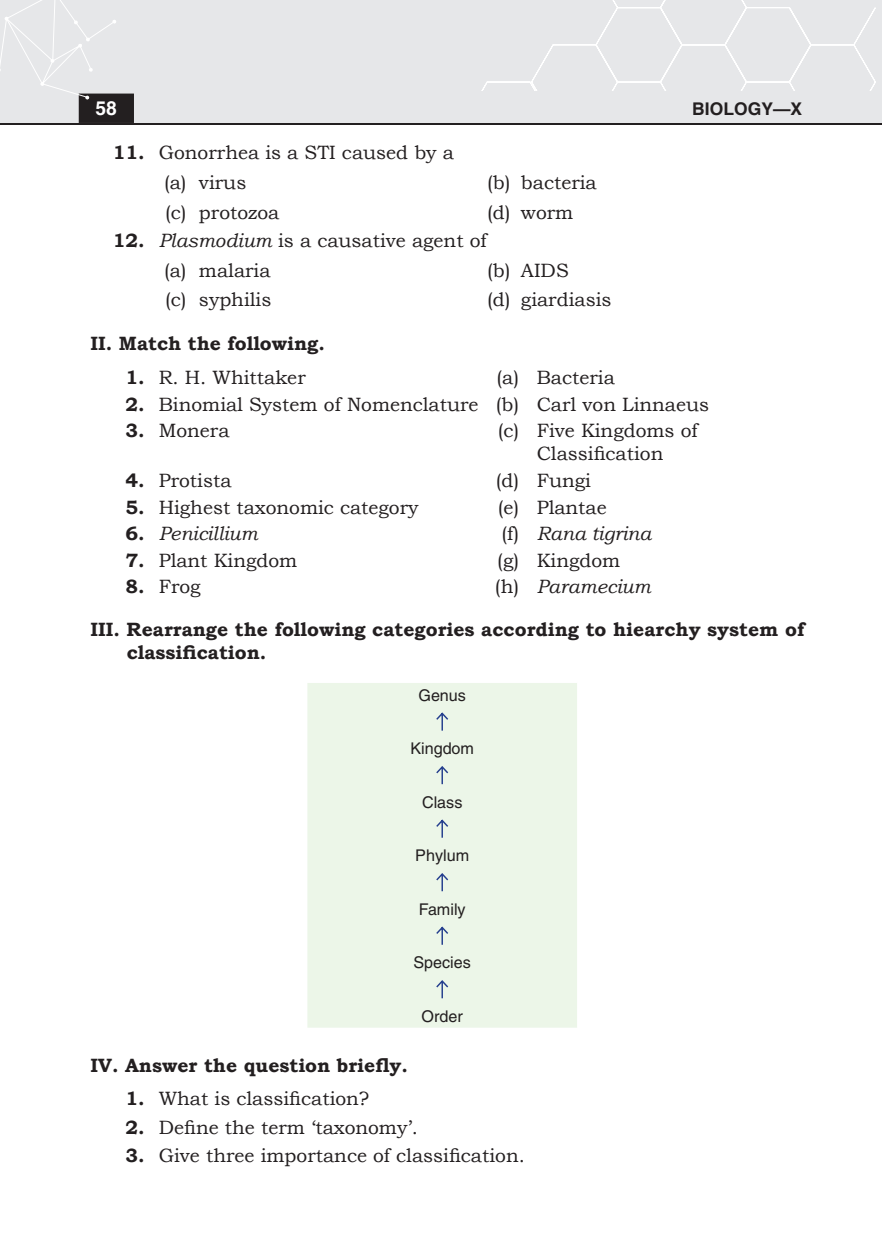
<style>
.page{position:relative;width:882px;height:1260px;background:#fff}
.page>*{position:absolute;margin:0;border:0;box-sizing:border-box;transform-origin:0 0}
.Exercise_indent{font:19.25px/23.1px "Bookman Old Style";color:#231f20;text-align:center}
.question_heading{font:700 19.25px/23.1px "Bookman Old Style";color:#231f20}
.exercise_indent_2{font:19.25px "Bookman Old Style";color:#231f20}
.Exercise_indent-2{font:italic 19.25px "Bookman Old Style";color:#231f20}
.t1{font:700 19.25px "Helvetica";color:#fff}
.t2{font:700 17.5px "Helvetica";color:#231f20}
.t3{font:16.1px "Helvetica";color:#231f20}
.s1{font-weight:700}
.s2{font-style:italic}
.s3{font-weight:700;font-style:normal}
.s4{font-style:normal}
</style>
<div class="page">
<div style="left:0;top:0;width:882px;height:124px;background:#e6e7e9"></div>
<hr style="left:0;top:124px;width:882px;height:1px;background:#231f20">
<svg style="left:482px;top:0;width:394px;height:90px"></svg>
<div style="left:80px;top:94px;width:53px;height:28px;background:#231f20"></div>
<div style="left:79px;top:94px;width:55px;height:29px;border:2px solid #231f20"></div>
<svg style="left:0;top:0;width:116px;height:100px"></svg>
<div style="left:307px;top:683px;width:270px;height:345px;background:#ecf6e8"></div>
<svg style="left:435px;top:711px;width:15px;height:21px"></svg>
<svg style="left:435px;top:765px;width:15px;height:21px"></svg>
<svg style="left:435px;top:818px;width:15px;height:21px"></svg>
<svg style="left:435px;top:872px;width:15px;height:21px"></svg>
<svg style="left:435px;top:925px;width:15px;height:21px"></svg>
<svg style="left:435px;top:979px;width:15px;height:21px"></svg>
<p class="t1" style="left:95px;top:96px;width:23px">58</p>
<p class="t2" style="left:692px;top:98px;width:111px">BIOLOGY—X</p>
<p class="Exercise_indent" style="left:113px;top:141px;width:343px"><span class="s1">11.</span> Gonorrhea is a STI caused by a</p>
<p class="exercise_indent_2" style="left:164px;top:170px;width:84px">(a) virus</p>
<p class="exercise_indent_2" style="left:487px;top:170px;width:111px">(b) bacteria</p>
<p class="exercise_indent_2" style="left:165px;top:199px;width:116px">(c) protozoa</p>
<p class="exercise_indent_2" style="left:487px;top:199px;width:88px">(d) worm</p>
<p class="Exercise_indent" style="left:113px;top:229px;width:375px"><span class="s1">12.</span> <span class="s2">Plasmodium</span> is a causative agent of</p>
<p class="exercise_indent_2" style="left:164px;top:258px;width:108px">(a) malaria</p>
<p class="exercise_indent_2" style="left:487px;top:258px;width:83px">(b) AIDS</p>
<p class="exercise_indent_2" style="left:165px;top:287px;width:108px">(c) syphilis</p>
<p class="exercise_indent_2" style="left:487px;top:287px;width:126px">(d) giardiasis</p>
<p class="question_heading" style="left:90px;top:332px;width:236px">II. Match the following.</p>
<p class="Exercise_indent" style="left:125px;top:366px;width:182px"><span class="s1">1.</span> R. H. Whittaker</p>
<p class="Exercise_indent" style="left:497px;top:366px;width:120px">(a) Bacteria</p>
<p class="Exercise_indent" style="left:125px;top:393px;width:585px"><span class="s1">2.</span> Binomial System of Nomenclature (b) Carl von Linnaeus</p>
<p class="Exercise_indent" style="left:125px;top:419px;width:106px"><span class="s1">3.</span> Monera</p>
<p class="Exercise_indent" style="left:498px;top:419px;width:201px">(c) Five Kingdoms of<br>Classification</p>
<p class="Exercise_indent" style="left:125px;top:469px;width:108px"><span class="s1">4.</span> Protista</p>
<p class="Exercise_indent" style="left:496px;top:469px;width:97px">(d) Fungi</p>
<p class="Exercise_indent" style="left:125px;top:496px;width:295px"><span class="s1">5.</span> Highest taxonomic category</p>
<p class="Exercise_indent" style="left:498px;top:496px;width:111px">(e) Plantae</p>
<p class="Exercise_indent-2" style="left:125px;top:521px;width:134px"><span class="s3">6.</span> Penicillium</p>
<p class="Exercise_indent-2" style="left:502px;top:521px;width:151px"><span class="s4">(f)</span> Rana tigrina</p>
<p class="Exercise_indent" style="left:125px;top:549px;width:173px"><span class="s1">7.</span> Plant Kingdom</p>
<p class="Exercise_indent" style="left:497px;top:549px;width:124px">(g) Kingdom</p>
<p class="Exercise_indent" style="left:125px;top:575px;width:77px"><span class="s1">8.</span> Frog</p>
<p class="Exercise_indent-2" style="left:495px;top:574px;width:157px"><span class="s4">(h)</span> Paramecium</p>
<p class="question_heading" style="left:127px;top:617px;width:679px;text-indent:-36px">III. Rearrange the following categories according to hiearchy system of classification.</p>
<p class="t3" style="left:418px;top:686px;width:49px">Genus</p>
<p class="t3" style="left:410px;top:739px;width:65px">Kingdom</p>
<p class="t3" style="left:422px;top:793px;width:42px">Class</p>
<p class="t3" style="left:415px;top:846px;width:55px">Phylum</p>
<p class="t3" style="left:419px;top:900px;width:48px">Family</p>
<p class="t3" style="left:414px;top:953px;width:59px">Species</p>
<p class="t3" style="left:422px;top:1007px;width:43px">Order</p>
<p class="question_heading" style="left:90px;top:1053px;width:319px">IV. Answer the question briefly.</p>
<p class="Exercise_indent" style="left:125px;top:1087px;width:245px"><span class="s1">1.</span> What is classification?</p>
<p class="Exercise_indent" style="left:125px;top:1116px;width:294px"><span class="s1">2.</span> Define the term ‘taxonomy’.</p>
<p class="Exercise_indent" style="left:125px;top:1144px;width:401px"><span class="s1">3.</span> Give three importance of classification.</p>
</div>
